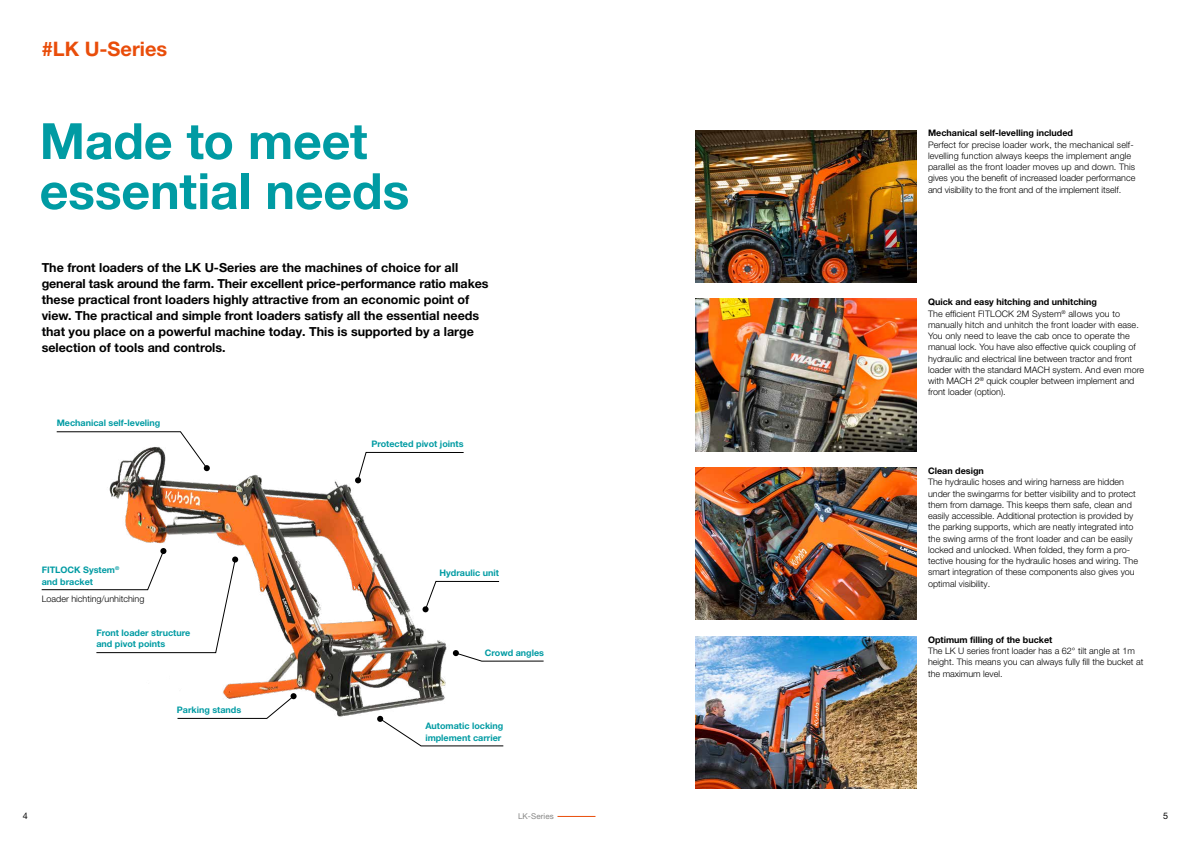
<style>
.page{position:relative;width:1191px;height:842px;background:#fff}
.page>*{position:absolute;margin:0;border:0;box-sizing:border-box;transform-origin:0 0}
.t1{font:700 50px/50px "Helvetica Neue LT Pro";letter-spacing:-.005em;color:#009ba3}
.t2{font:700 20px "Helvetica Neue LT Pro";color:#e94d0a}
.t3{font:700 12.5px/16px "Helvetica Neue LT Pro";color:#000}
.t4{font:300 9px/11.2px "Helvetica Neue LT Pro";color:#000}
.t5{font:700 9px/11.2px "Helvetica Neue LT Pro";color:#009ba3}
.t6{font:700 9px "Helvetica Neue LT Pro";color:#000}
.t7{font:9px "Helvetica Neue LT Pro";color:#000}
.t8{font:8px "Helvetica Neue LT Pro";letter-spacing:.01em;color:#878786}
.s1{font-weight:700}
</style>
<div class="page">
<img style="left:98px;top:451px;width:360px;height:266px">
<img style="left:695px;top:130px;width:221px;height:153px">
<img style="left:695px;top:298px;width:221px;height:153px">
<img style="left:695px;top:467px;width:221px;height:153px">
<img style="left:695px;top:636px;width:221px;height:153px">
<hr style="left:557px;top:816px;width:38px;height:1px;background:#e94d0a">
<svg style="left:355px;top:452px;width:109px;height:31px"></svg>
<svg style="left:422px;top:581px;width:77px;height:31px"></svg>
<svg style="left:56px;top:431px;width:154px;height:40px"></svg>
<svg style="left:453px;top:650px;width:91px;height:12px"></svg>
<svg style="left:377px;top:716px;width:127px;height:30px"></svg>
<svg style="left:177px;top:695px;width:117px;height:24px"></svg>
<div style="left:290px;top:693px;width:7px;height:6px;background:#000;border-radius:50%"></div>
<svg style="left:41px;top:548px;width:195px;height:105px"></svg>
<div style="left:232px;top:556px;width:6px;height:7px;background:#000;border-radius:50%"></div>
<h2 class="t2" style="left:42px;top:36px;width:127px">#LK U-Series</h2>
<h1 class="t1" style="left:40px;top:115px;width:371px">Made to meet essential needs</h1>
<p class="t3" style="left:42px;top:259px;width:448px">The front loaders of the LK U-Series are the machines of choice for all general task around the farm. Their excellent price-performance ratio makes these practical front loaders highly attractive from an economic point of view. The practical and simple front loaders satisfy all the essential needs that you place on a powerful machine today. This is supported by a large selection of tools and controls.</p>
<p class="t5" style="left:57px;top:417px;width:105px">Mechanical self-leveling</p>
<p class="t5" style="left:42px;top:564px;width:79px">FITLOCK System<sup>® </sup>and bracket</p>
<p class="t4" style="left:42px;top:593px;width:104px">Loader hichting/unhitching</p>
<p class="t5" style="left:96px;top:627px;width:95px">Front loader structure and pivot points</p>
<p class="t5" style="left:177px;top:704px;width:66px">Parking stands</p>
<p class="t5" style="left:371px;top:438px;width:94px">Protected pivot joints</p>
<p class="t5" style="left:439px;top:567px;width:61px">Hydraulic unit</p>
<p class="t5" style="left:485px;top:647px;width:61px">Crowd angles</p>
<p class="t5" style="left:425px;top:720px;width:79px">Automatic locking implement carrier</p>
<p class="t6" style="left:928px;top:128px;width:147px">Mechanical self-levelling included</p>
<p class="t4" style="left:928px;top:139px;width:209px">Perfect for precise loader work, the mechanical self&shy;levelling function always keeps the implement angle parallel as the front loader moves up and down. This gives you the benefit of increased loader performance and visibility to the front and of the implement itself.</p>
<p class="t4" style="left:928px;top:296px;width:218px"><span class="s1">Quick and easy hitching and unhitching<br></span>The efficient FITLOCK 2M System<sup>®</sup> allows you to manually hitch and unhitch the front loader with ease.<br>You only need to leave the cab once to operate the manual lock. You have also effective quick coupling of hydraulic and electrical line between tractor and front loader with the standard MACH system. And even more with MACH 2<sup>®</sup> quick coupler between implement and front loader (option).</p>
<p class="t6" style="left:928px;top:465px;width:57px">Clean design</p>
<p class="t4" style="left:928px;top:476px;width:212px">The hydraulic hoses and wiring harness are hidden under the swingarms for better visibility and to protect them from damage. This keeps them safe, clean and easily accessible. Additional protection is provided by the parking supports, which are neatly integrated into the swing arms of the front loader and can be easily locked and unlocked. When folded, they form a pro&shy;tective housing for the hydraulic hoses and wiring. The smart integration of these components also gives you optimal visibility.</p>
<p class="t6" style="left:928px;top:634px;width:126px">Optimum filling of the bucket</p>
<p class="t4" style="left:928px;top:645px;width:217px">The LK U series front loader has a 62° tilt angle at 1m height. This means you can always fully fill the bucket at the maximum level.</p>
<p class="t7" style="left:23px;top:810px;width:7px">4</p>
<p class="t8" style="left:518px;top:811px;width:37px">LK-Series</p>
<p class="t7" style="left:1163px;top:810px;width:7px">5</p>
</div>
